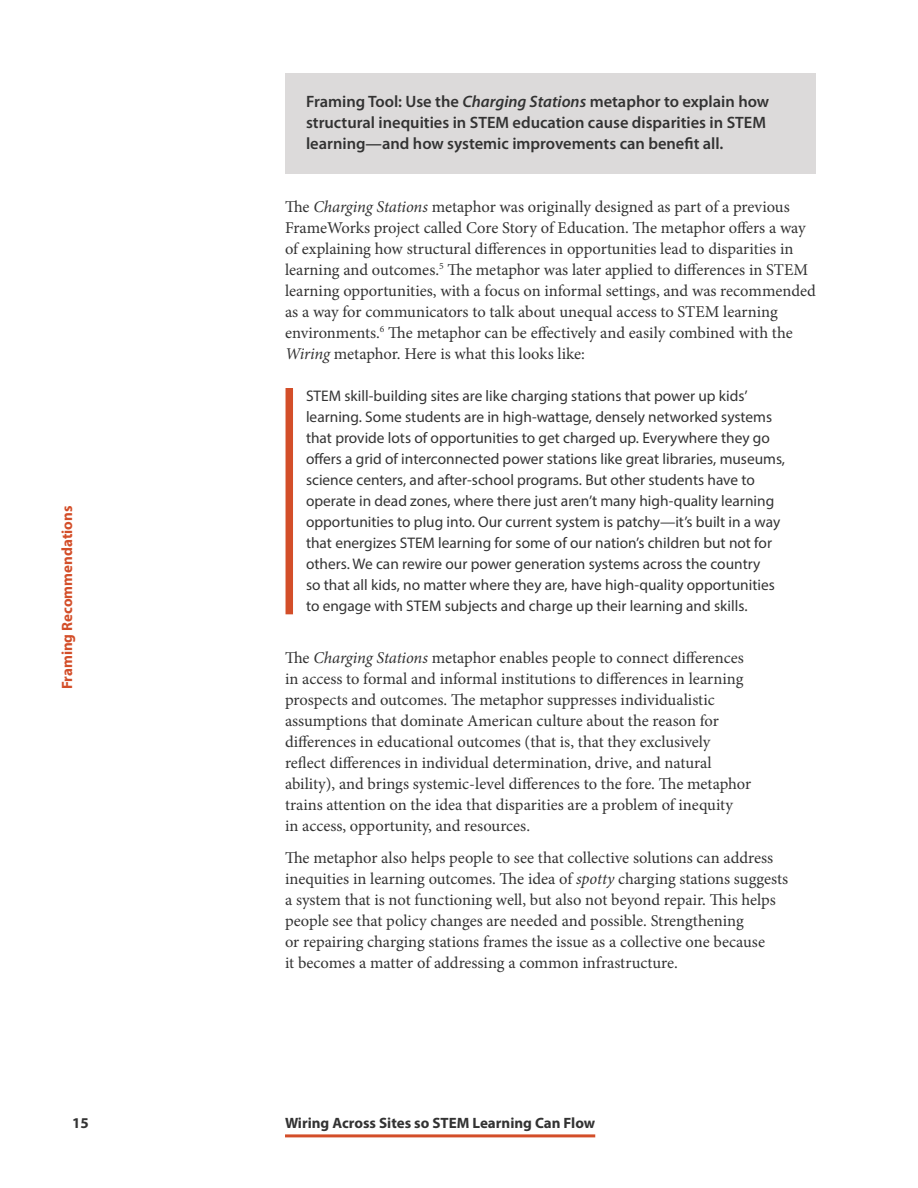
<style>
.page{position:relative;width:918px;height:1188px;background:#fff}
.page>*{position:absolute;margin:0;border:0;box-sizing:border-box;transform-origin:0 0}
.t1{font:16.5px/21px "Minion Pro";color:#333}
.t2{font:600 16.5px/21px "Myriad Pro";color:#333}
.t3{font:15.3px/21px "Myriad Pro";color:#333}
.t4{font:700 15px "Myriad Pro";color:#333}
.t5{font:700 15px "Myriad Pro";color:#d34e29}
.s1{font-style:italic}
</style>
<div class="page">
<hr style="left:285px;top:1134px;width:310px;height:3px;background:#d34e29">
<div style="left:285px;top:73px;width:531px;height:101px;background:#dcdada"></div>
<div style="left:286px;top:388px;width:7px;height:226px;background:#d34e29"></div>
<p class="t5" style="left:57px;top:689px;width:185px;rotate:-90deg">Framing Recommendations</p>
<p class="t2" style="left:306px;top:90px;width:465px">Framing Tool: Use the <span class="s1">Charging Stations</span> metaphor to explain how structural inequities in STEM education cause disparities in STEM learning—and how systemic improvements can benefit all.</p>
<p class="t1" style="left:285px;top:196px;width:532px">The <span class="s1">Charging Stations</span> metaphor was originally designed as part of a previous FrameWorks project called Core Story of Education. The metaphor offers a way of explaining how structural differences in opportunities lead to disparities in learning and outcomes.<sup>5</sup> The metaphor was later applied to differences in STEM learning opportunities, with a focus on informal settings, and was recommended as a way for communicators to talk about unequal access to STEM learning environments.<sup>6</sup> The metaphor can be effectively and easily combined with the <span class="s1">Wiring</span> metaphor. Here is what this looks like:</p>
<p class="t3" style="left:306px;top:385px;width:481px">STEM skill-building sites are like charging stations that power up kids’ learning. Some students are in high-wattage, densely networked systems that provide lots of opportunities to get charged up. Everywhere they go offers a grid of interconnected power stations like great libraries, museums, science centers, and after-school programs. But other students have to operate in dead zones, where there just aren’t many high-quality learning opportunities to plug into. Our current system is patchy—it’s built in a way that energizes STEM learning for some of our nation’s children but not for others. We can rewire our power generation systems across the country<br>so that all kids, no matter where they are, have high-quality opportunities to engage with STEM subjects and charge up their learning and skills.</p>
<p class="t1" style="left:285px;top:647px;width:468px">The <span class="s1">Charging Stations</span> metaphor enables people to connect differences in access to formal and informal institutions to differences in learning prospects and outcomes. The metaphor suppresses individualistic assumptions that dominate American culture about the reason for differences in educational outcomes (that is, that they exclusively reflect differences in individual determination, drive, and natural ability), and brings systemic-level differences to the fore. The metaphor trains attention on the idea that disparities are a problem of inequity<br>in access, opportunity, and resources.</p>
<p class="t1" style="left:285px;top:847px;width:505px">The metaphor also helps people to see that collective solutions can address inequities in learning outcomes. The idea of <span class="s1">spotty</span> charging stations suggests a system that is not functioning well, but also not beyond repair. This helps people see that policy changes are needed and possible. Strengthening<br>or repairing charging stations frames the issue as a collective one because<br>it becomes a matter of addressing a common infrastructure.</p>
<p class="t4" style="left:72px;top:1113px;width:18px">15</p>
<p class="t4" style="left:285px;top:1113px;width:312px">Wiring Across Sites so STEM Learning Can Flow</p>
</div>
